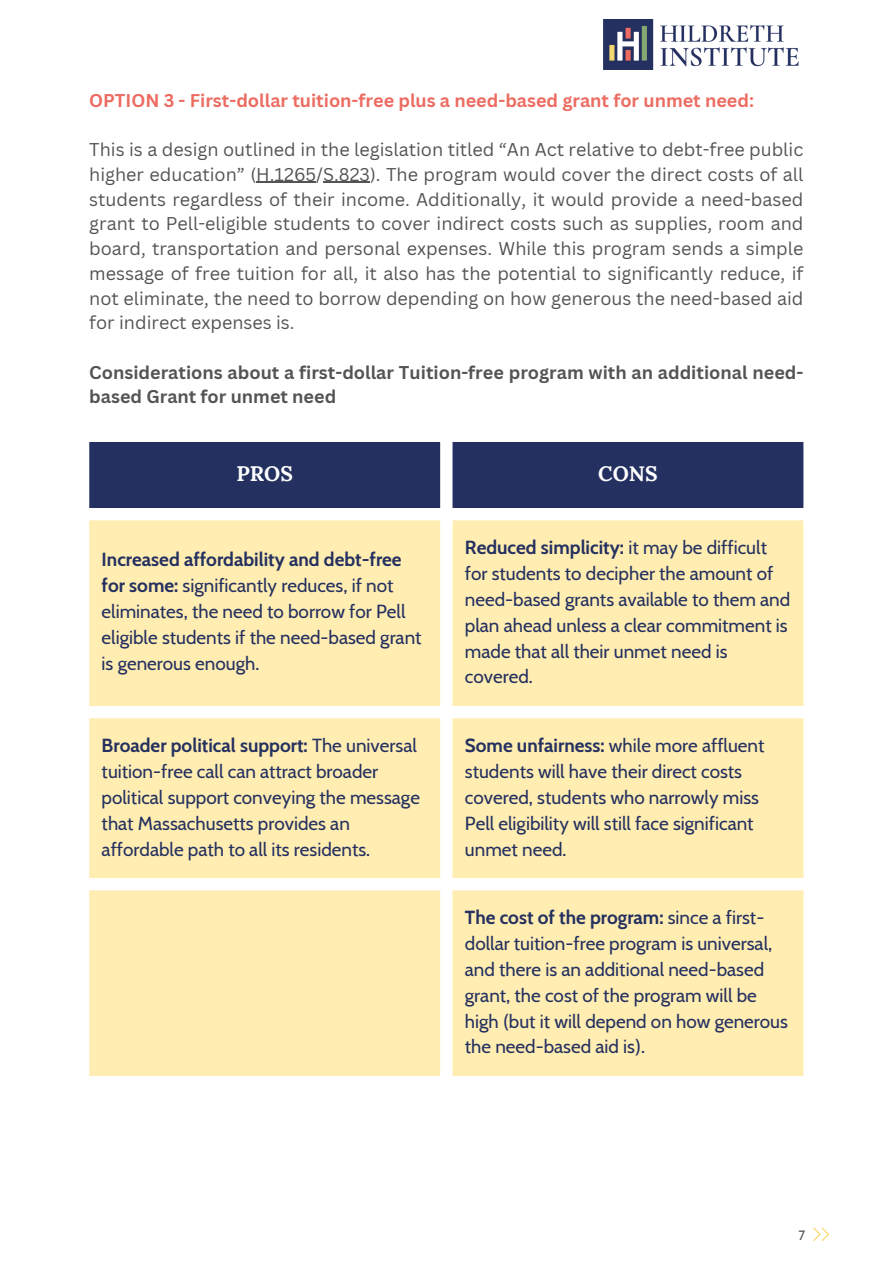
<style>
.page{position:relative;width:893px;height:1264px;background:#fff}
.page>*{position:absolute;margin:0;border:0;box-sizing:border-box;transform-origin:0 0}
.t1{font:700 21px "Lora";color:#fff}
.t2{font:18.9px/25.8px "Cabin";color:#243060}
.t3{font:18px/24.8px "Canva Sans";color:#545454;text-align:justify}
.t4{font:700 18px/24.8px "Canva Sans";color:#545454}
.t5{font:700 18px "Canva Sans";color:#ed6c62}
.t6{font:13.5px "Cabin";color:#545454}
.s1{font-weight:700}
</style>
<div class="page">
<hr style="left:256px;top:182px;width:60px;height:1px;background:#545454">
<hr style="left:323px;top:182px;width:47px;height:1px;background:#545454">
<svg style="left:813px;top:1227px;width:16px;height:13px"></svg>
<div style="left:89px;top:442px;width:714px;height:66px;background:#243060"></div>
<svg style="left:89px;top:520px;width:714px;height:555px;background:#ffeeb5"></svg>
<img style="left:603px;top:20px;width:196px;height:49px">
<p class="t5" style="left:89px;top:87px;width:666px">OPTION 3 - First-dollar tuition-free plus a need-based grant for unmet need:</p>
<p class="t3" style="left:89px;top:137px;width:715px">This is a design outlined in the legislation titled “An Act relative to debt-free public higher education” (H.1265/S.823). The program would cover the direct costs of all students regardless of their income. Additionally, it would provide a need-based grant to Pell-eligible students to cover indirect costs such as supplies, room and board, transportation and personal expenses. While this program sends a simple message of free tuition for all, it also has the potential to significantly reduce, if not eliminate, the need to borrow depending on how generous the need-based aid for indirect expenses is.</p>
<p class="t4" style="left:89px;top:359px;width:715px">Considerations about a first-dollar Tuition-free program with an additional need&shy;based Grant for unmet need</p>
<p class="t1" style="left:236px;top:460px;width:58px">PROS</p>
<p class="t1" style="left:598px;top:460px;width:61px">CONS</p>
<p class="t2" style="left:102px;top:547px;width:321px"><span class="s1">Increased affordability and debt-free for some:</span> significantly reduces, if not eliminates, the need to borrow for Pell eligible students if the need-based grant is generous enough.</p>
<p class="t2" style="left:465px;top:534px;width:327px"><span class="s1">Reduced simplicity:</span> it may be difficult for students to decipher the amount of need-based grants available to them and plan ahead unless a clear commitment is made that all their unmet need is covered.</p>
<p class="t2" style="left:102px;top:732px;width:320px"><span class="s1">Broader political support:</span> The universal tuition-free call can attract broader political support conveying the message that Massachusetts provides an affordable path to all its residents.</p>
<p class="t2" style="left:465px;top:732px;width:301px"><span class="s1">Some unfairness:</span> while more affluent students will have their direct costs covered, students who narrowly miss Pell eligibility will still face significant unmet need.</p>
<p class="t2" style="left:465px;top:904px;width:324px"><span class="s1">The cost of the program:</span> since a first&shy;dollar tuition-free program is universal, and there is an additional need-based grant, the cost of the program will be high (but it will depend on how generous the need-based aid is).</p>
<p class="t6" style="left:798px;top:1226px;width:8px">7</p>
</div>
